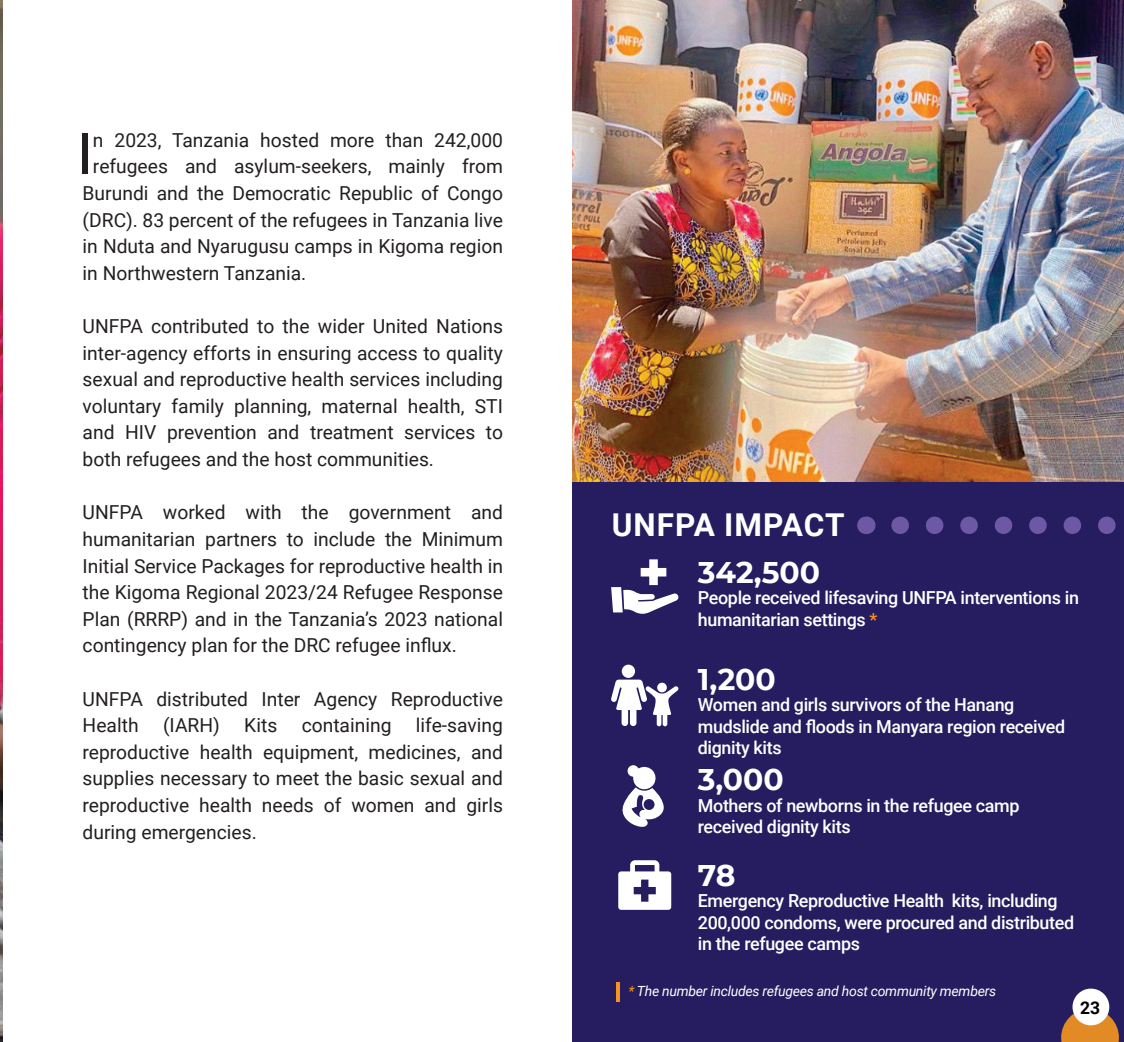
<style>
.page{position:relative;width:1124px;height:1042px;background:#fff}
.page>*{position:absolute;margin:0;border:0;box-sizing:border-box;transform-origin:0 0}
.t1{font:56.7px "Roboto";color:#231f20}
.t2{font:700 31.5px "Roboto";letter-spacing:.035em;color:#fff}
.t3{font:700 29.93px "Montserrat";color:#fff}
.t4{font:19.25px/26.6px "Roboto";color:#231f20;text-align:justify}
.t5{font:500 17.85px/21.5px "Roboto";letter-spacing:-.02em;color:#fff}
.t6{font:700 17.5px "Roboto";color:#000}
.t7{font:italic 14px "Roboto";letter-spacing:-.02em;color:#fff}
.s1{color:#f79420}
</style>
<div class="page">
<img style="left:0;top:0;width:3px;height:1042px">
<div style="left:572px;top:0;width:551px;height:1042px;background:#251d5f"></div>
<hr style="left:616px;top:982px;width:4px;height:19px;background:#f79420">
<svg style="left:865px;top:516px;width:1px;height:18px"></svg>
<svg style="left:900px;top:516px;width:224px;height:18px"></svg>
<svg style="left:611px;top:679px;width:67px;height:47px"></svg>
<div style="left:621px;top:664px;width:14px;height:14px;background:#fff;border-radius:50%"></div>
<svg style="left:611px;top:559px;width:67px;height:55px"></svg>
<svg style="left:622px;top:765px;width:42px;height:62px"></svg>
<svg style="left:618px;top:860px;width:53px;height:50px"></svg>
<img style="left:572px;top:0;width:551px;height:481px">
<svg style="left:1061px;top:1008px;width:57px;height:34px"></svg>
<div style="left:1072px;top:988px;width:37px;height:37px;background:#fff;border-radius:50%"></div>
<h1 class="t1" style="left:78px;top:113px;width:17px">I</h1>
<p class="t4" style="left:93px;top:126px;width:411px">n 2023, Tanzania hosted more than 242,000</p>
<p class="t4" style="left:93px;top:152px;width:411px">refugees and asylum-seekers, mainly from</p>
<p class="t4" style="left:83px;top:179px;width:422px">Burundi and the Democratic Republic of Congo</p>
<p class="t4" style="left:83px;top:206px;width:422px">(DRC). 83 percent of the refugees in Tanzania live</p>
<p class="t4" style="left:83px;top:232px;width:422px">in Nduta and Nyarugusu camps in Kigoma region</p>
<p class="t4" style="left:83px;top:259px;width:225px">in Northwestern Tanzania.</p>
<p class="t4" style="left:83px;top:312px;width:422px">UNFPA contributed to the wider United Nations inter-agency efforts in ensuring access to quality sexual and reproductive health services including voluntary family planning, maternal health, STI and HIV prevention and treatment services to both refugees and the host communities.</p>
<p class="t4" style="left:83px;top:498px;width:422px">UNFPA worked with the government and humanitarian partners to include the Minimum Initial Service Packages for reproductive health in the Kigoma Regional 2023/24 Refugee Response Plan (RRRP) and in the Tanzania’s 2023 national contingency plan for the DRC refugee influx.</p>
<p class="t4" style="left:83px;top:685px;width:422px">UNFPA distributed Inter Agency Reproductive<br>Health</p>
<p class="t4" style="left:163px;top:711px;width:58px">(IARH)</p>
<p class="t4" style="left:244px;top:711px;width:34px">Kits</p>
<p class="t4" style="left:301px;top:711px;width:91px">containing</p>
<p class="t4" style="left:83px;top:711px;width:422px;text-indent:333px">life-saving reproductive health equipment, medicines, and supplies necessary to meet the basic sexual and reproductive health needs of women and girls during emergencies.</p>
<h2 class="t2" style="left:611px;top:503px;width:234px">UNFPA IMPACT</h2>
<h3 class="t3" style="left:697px;top:550px;width:124px">342,500</h3>
<p class="t5" style="left:697px;top:586px;width:382px">People received lifesaving UNFPA interventions in humanitarian settings <span class="s1">*</span></p>
<h3 class="t3" style="left:697px;top:657px;width:79px">1,200</h3>
<p class="t5" style="left:697px;top:693px;width:369px">Women and girls survivors of the Hanang mudslide and floods in Manyara region received dignity kits</p>
<h3 class="t3" style="left:697px;top:758px;width:87px">3,000</h3>
<p class="t5" style="left:697px;top:794px;width:323px">Mothers of newborns in the refugee camp received dignity kits</p>
<h3 class="t3" style="left:697px;top:853px;width:39px">78</h3>
<p class="t5" style="left:697px;top:889px;width:378px">Emergency Reproductive Health kits, including<br>200,000 condoms, were procured and distributed in the refugee camps</p>
<p class="t7" style="left:628px;top:981px;width:369px"><span class="s1">*</span> The number includes refugees and host community members</p>
<p class="t6" style="left:1079px;top:995px;width:22px">23</p>
</div>
